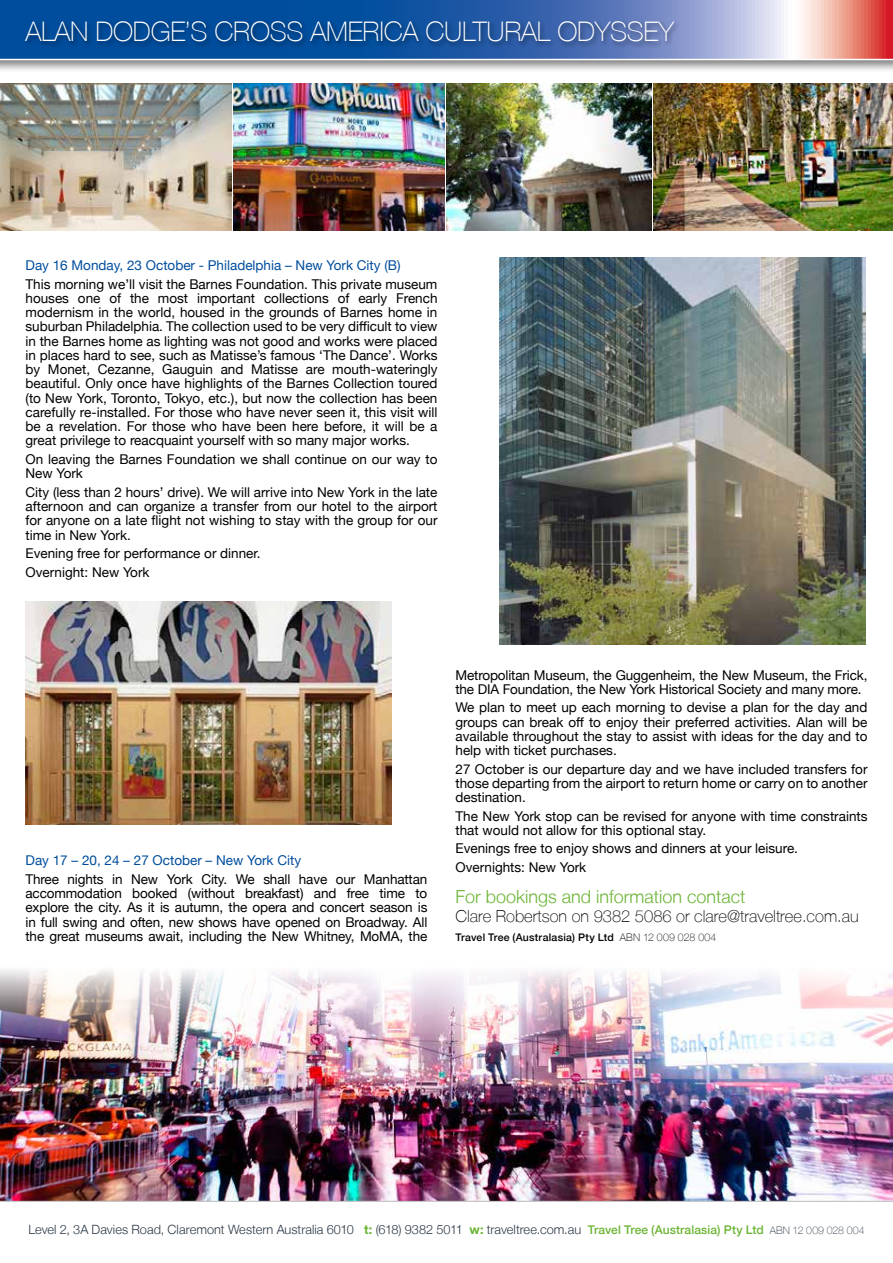
<style>
.page{position:relative;width:893px;height:1263px;background:#fff}
.page>*{position:absolute;margin:0;border:0;box-sizing:border-box;transform-origin:0 0}
.t1{font:100 27px "Helvetica Neue LT";letter-spacing:-.01em;color:#fff}
.t2{font:300 18px "Helvetica Neue LT";color:#6cb535}
.t3{font:100 16.5px "Helvetica Neue LT";color:#000}
.t4{font:13.5px/14.2px "Helvetica Neue";color:#000;text-align:justify}
.t5{font:13.5px "Helvetica Neue";color:#004d9d}
.t6{font:300 12.75px "Helvetica Neue LT";color:#2c3946}
.t7{font:500 10.5px "Helvetica Neue LT";letter-spacing:.02em;color:#000}
.s1{font-weight:100}
.s2{font-weight:700;color:#6cb535}
.s3{font-weight:500;font-size:12px;color:#6cb535}
.s4{font-weight:100;font-size:10.5px}
</style>
<div class="page">
<img style="left:0;top:970px;width:893px;height:231px">
<div style="left:0;top:0;width:893px;height:73px;background:#000;opacity:.5"></div>
<svg style="left:0;top:0;width:893px;height:60px;background:#637db0"></svg>
<div style="left:23px;top:19px;width:657px;height:29px;background:#000;opacity:.51"></div>
<img style="left:447px;top:84px;width:204px;height:146px">
<img style="left:234px;top:84px;width:211px;height:146px">
<img style="left:0;top:84px;width:232px;height:146px">
<img style="left:653px;top:84px;width:240px;height:146px">
<img style="left:499px;top:257px;width:366px;height:387px">
<img style="left:26px;top:601px;width:365px;height:224px">
<hr style="left:0;top:1201px;width:893px;height:1px;background:#bababa">
<h1 class="t1" style="left:26px;top:16px;width:650px">ALAN DODGE’S CROSS AMERICA CULTURAL ODYSSEY</h1>
<p class="t5" style="left:26px;top:256px;width:377px">Day 16 Monday, 23 October - Philadelphia – New York City (B)</p>
<p class="t4" style="left:26px;top:277px;width:413px">This morning we’ll visit the Barnes Foundation. This private museum houses one of the most important collections of early French modernism in the world, housed in the grounds of Barnes home in suburban Philadelphia. The collection used to be very difficult to view in the Barnes home as lighting was not good and works were placed in places hard to see, such as Matisse’s famous ‘The Dance’. Works by Monet, Cezanne, Gauguin and Matisse are mouth-wateringly beautiful. Only once have highlights of the Barnes Collection toured (to New York, Toronto, Tokyo, etc.), but now the collection has been carefully re-installed. For those who have never seen it, this visit will be a revelation. For those who have been here before, it will be a great privilege to reacquaint yourself with so many major works.</p>
<p class="t4" style="left:26px;top:453px;width:413px">On leaving the Barnes Foundation we shall continue on our way to<br>New York</p>
<p class="t4" style="left:26px;top:486px;width:413px">City (less than 2 hours’ drive). We will arrive into New York in the late afternoon and can organize a transfer from our hotel to the airport for anyone on a late flight not wishing to stay with the group for our time in New York.</p>
<p class="t4" style="left:26px;top:545px;width:237px;line-height:18.5px">Evening free for performance or dinner.<br>Overnight: New York</p>
<p class="t5" style="left:26px;top:851px;width:277px">Day 17 – 20, 24 – 27 October – New York City</p>
<p class="t4" style="left:26px;top:873px;width:403px">Three nights in New York City. We shall have our Manhattan accommodation booked (without breakfast) and free time to explore the city. As it is autumn, the opera and concert season is in full swing and often, new shows have opened on Broadway. All the great museums await, including the New Whitney, MoMA, the</p>
<p class="t4" style="left:455px;top:668px;width:413px">Metropolitan Museum, the Guggenheim, the New Museum, the Frick, the DIA Foundation, the New York Historical Society and many more.</p>
<p class="t4" style="left:455px;top:701px;width:413px">We plan to meet up each morning to devise a plan for the day and groups can break off to enjoy their preferred activities. Alan will be available throughout the stay to assist with ideas for the day and to help with ticket purchases.</p>
<p class="t4" style="left:455px;top:762px;width:413px">27 October is our departure day and we have included transfers for those departing from the airport to return home or carry on to another destination.</p>
<p class="t4" style="left:455px;top:809px;width:414px">The New York stop can be revised for anyone with time constraints that would not allow for this optional stay.</p>
<p class="t4" style="left:455px;top:840px;width:344px;line-height:18.5px">Evenings free to enjoy shows and dinners at your leisure.<br>Overnights: New York</p>
<h2 class="t2" style="left:455px;top:886px;width:292px">For bookings and information contact</h2>
<p class="t3" style="left:455px;top:906px;width:405px">Clare Robertson on 9382 5086 or clare@traveltree.com.au</p>
<p class="t7" style="left:455px;top:931px;width:262px">Travel Tree (Australasia) Pty Ltd <span class="s1">ABN 12 009 028 004</span></p>
<p class="t6" style="left:28px;top:1222px;width:838px">Level 2, 3A Davies Road, Claremont Western Australia 6010 <span class="s2">t:</span> (618) 9382 5011 <span class="s2">w:</span> traveltree.com.au <span class="s3">Travel Tree (Australasia) Pty Ltd</span> <span class="s4">ABN 12 009 028 004</span></p>
</div>
